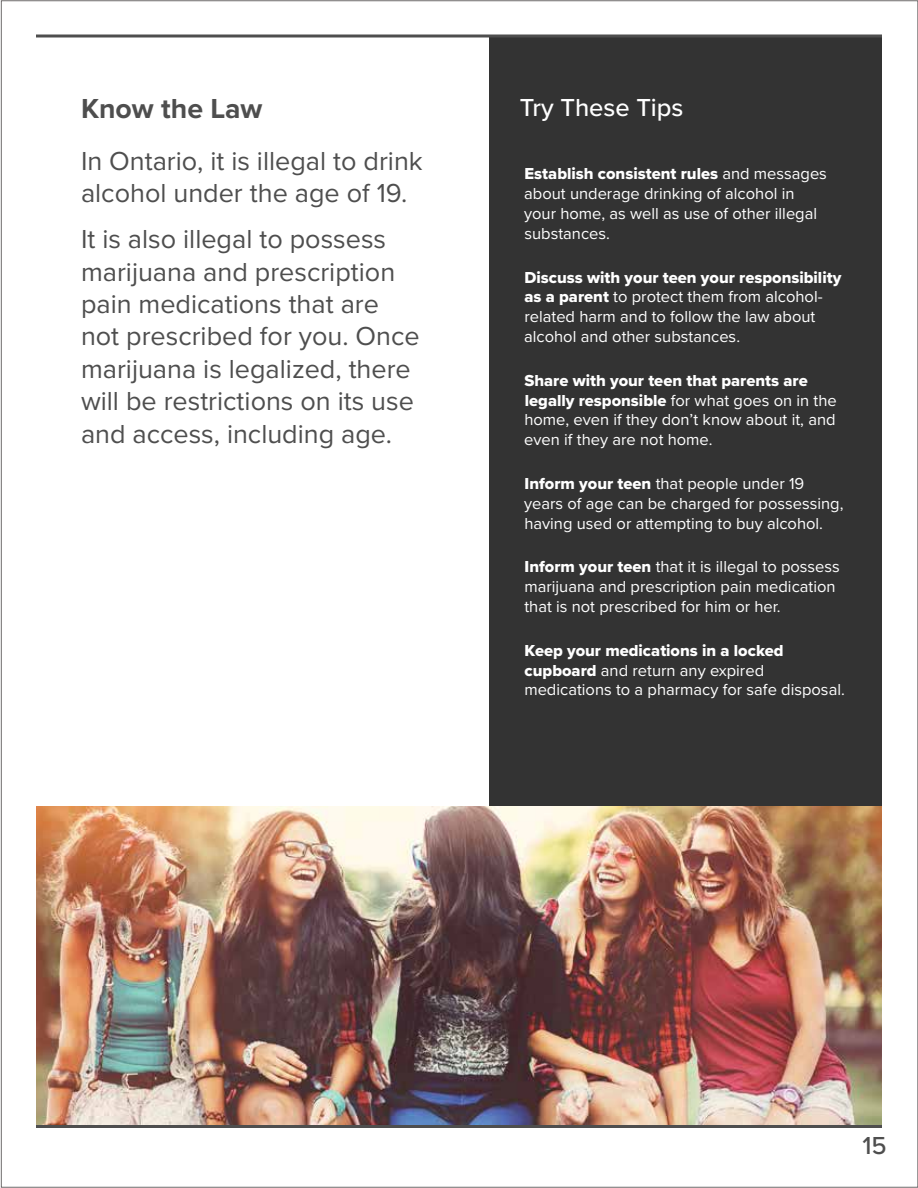
<style>
.page{position:relative;width:918px;height:1188px;background:#fff}
.page>*{position:absolute;margin:0;border:0;box-sizing:border-box;transform-origin:0 0}
.t1{font:700 28.5px "Proxima Nova";color:#4e4e4e}
.t2{font:27px/32.4px "Proxima Nova";color:#4e4e4e}
.t3{font:500 25.5px "Proxima Nova";color:#fff}
.t4{font:500 25.5px "Proxima Nova";color:#4e4e4e}
.t5{font:16.5px/19.8px "Proxima Nova";color:#fff}
.t6{font:16.5px/19.8px "Proxima Nova Extrabld";color:#fff}
.s1{font-family:"Proxima Nova"}
.s2{font-family:"Proxima Nova Extrabld"}
</style>
<div class="page">
<div style="left:490px;top:36px;width:392px;height:876px;background:#333"></div>
<img style="left:36px;top:806px;width:846px;height:319px">
<hr style="left:36px;top:1125px;width:846px;height:3px;background:#4e4e4e">
<svg style="left:36px;top:34px;width:846px;height:4px;background:#6e6e6e"></svg>
<h1 class="t1" style="left:81px;top:91px;width:183px">Know the Law</h1>
<h2 class="t2" style="left:81px;top:145px;width:343px">In Ontario, it is illegal to drink alcohol under the age of 19.</h2>
<h2 class="t2" style="left:81px;top:223px;width:340px">It is also illegal to possess marijuana and prescription pain medications that are not prescribed for you. Once marijuana is legalized, there will be restrictions on its use and access, including age.</h2>
<h3 class="t3" style="left:520px;top:88px;width:165px">Try These Tips</h3>
<p class="t6" style="left:525px;top:164px;width:304px">Establish consistent rules <span class="s1">and messages</span></p>
<p class="t5" style="left:524px;top:184px;width:295px">about underage drinking of alcohol in your home, as well as use of other illegal substances.</p>
<p class="t6" style="left:525px;top:267px;width:318px">Discuss with your teen your responsibility</p>
<p class="t5" style="left:524px;top:287px;width:300px"><span class="s2">as a parent</span> to protect them from alcohol&shy;related harm and to follow the law about alcohol and other substances.</p>
<p class="t6" style="left:524px;top:370px;width:314px">Share with your teen that parents are legally responsible <span class="s1">for what goes on in the</span></p>
<p class="t5" style="left:524px;top:410px;width:313px">home, even if they don’t know about it, and even if they are not home.</p>
<p class="t5" style="left:524px;top:474px;width:321px"><span class="s2">Inform your teen</span> that people under 19 years of age can be charged for possessing, having used or attempting to buy alcohol.</p>
<p class="t5" style="left:524px;top:557px;width:317px"><span class="s2">Inform your teen</span> that it is illegal to possess marijuana and prescription pain medication that is not prescribed for him or her.</p>
<p class="t6" style="left:525px;top:640px;width:260px">Keep your medications in a locked</p>
<p class="t5" style="left:524px;top:661px;width:322px"><span class="s2">cupboard</span> and return any expired medications to a pharmacy for safe disposal.</p>
<h3 class="t4" style="left:862px;top:1127px;width:26px">15</h3>
</div>
